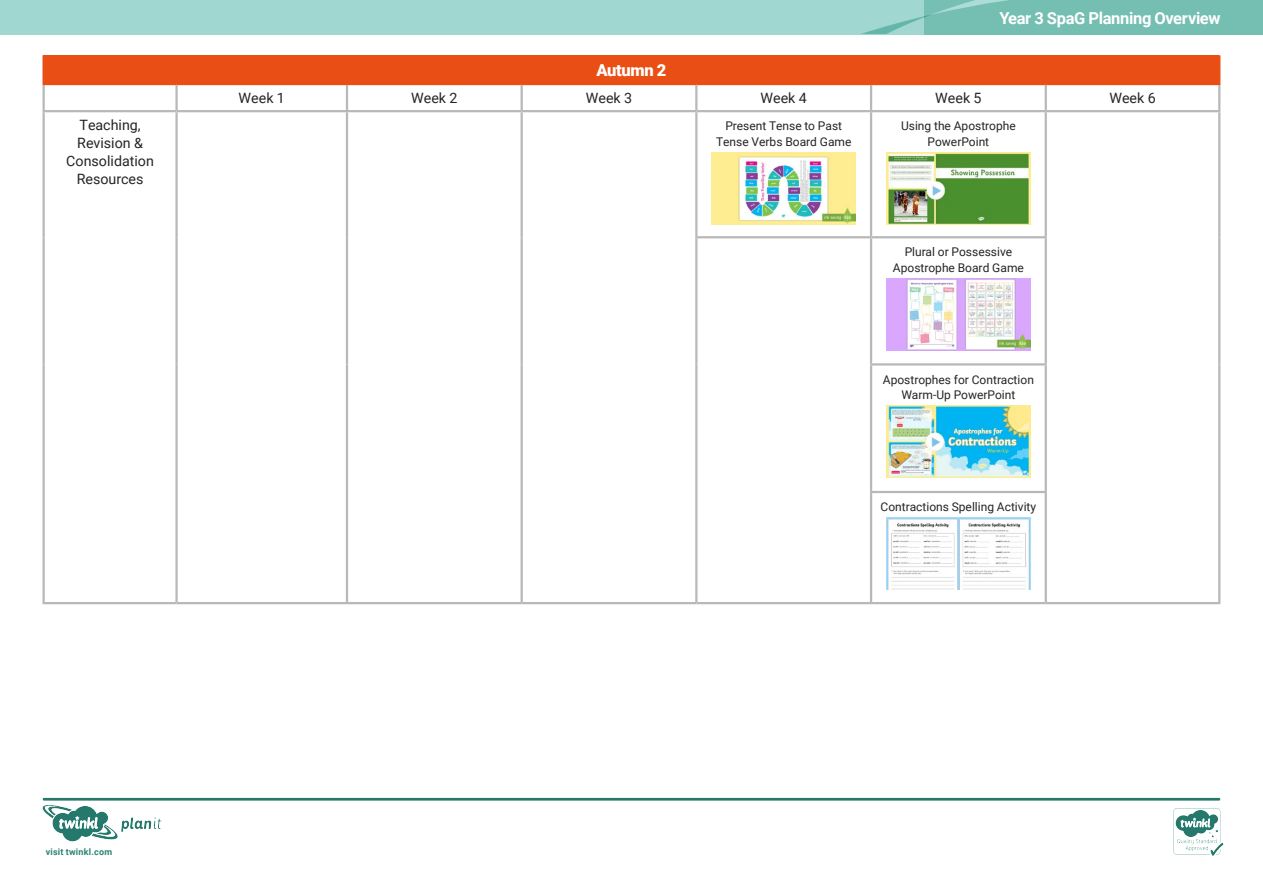
<style>
.page{position:relative;width:1263px;height:893px;background:#fff}
.page>*{position:absolute;margin:0;border:0;box-sizing:border-box;transform-origin:0 0}
.t1{font:700 16.5px "Roboto";letter-spacing:-.02em;color:#fff}
.Table_Headings{font:900 16.5px "Roboto";letter-spacing:-.02em;color:#fff}
.Subheadings{font:14.25px/18px "Roboto";color:#242422;text-align:center}
.Resources_text{font:12px/15.8px "Roboto";color:#242422;text-align:center}
.t2{font:700 9px "Roboto";letter-spacing:.025em;color:#2c8275}
</style>
<div class="page">
<div style="left:44px;top:55px;width:1175px;height:29px;background:#e94e14"></div>
<hr style="left:346px;top:85px;width:2px;height:25px;background:#b9b8b8">
<hr style="left:520px;top:85px;width:3px;height:25px;background:#b9b8b8">
<hr style="left:695px;top:85px;width:2px;height:25px;background:#b9b8b8">
<hr style="left:870px;top:85px;width:2px;height:25px;background:#b9b8b8">
<hr style="left:1045px;top:85px;width:2px;height:25px;background:#b9b8b8">
<hr style="left:1218px;top:85px;width:2px;height:25px;background:#b9b8b8">
<hr style="left:43px;top:85px;width:2px;height:25px;background:#b9b8b8">
<hr style="left:175px;top:85px;width:3px;height:25px;background:#b9b8b8">
<hr style="left:43px;top:110px;width:134px;height:2px;background:#b9b8b8">
<hr style="left:43px;top:112px;width:2px;height:125px;background:#b9b8b8">
<hr style="left:175px;top:112px;width:3px;height:125px;background:#b9b8b8">
<hr style="left:346px;top:112px;width:2px;height:125px;background:#b9b8b8">
<hr style="left:520px;top:112px;width:3px;height:125px;background:#b9b8b8">
<hr style="left:695px;top:112px;width:2px;height:124px;background:#b9b8b8">
<hr style="left:870px;top:112px;width:2px;height:124px;background:#b9b8b8">
<hr style="left:1045px;top:112px;width:2px;height:124px;background:#b9b8b8">
<hr style="left:1218px;top:112px;width:2px;height:125px;background:#b9b8b8">
<hr style="left:43px;top:237px;width:2px;height:127px;background:#b9b8b8">
<hr style="left:175px;top:237px;width:3px;height:127px;background:#b9b8b8">
<hr style="left:346px;top:237px;width:2px;height:127px;background:#b9b8b8">
<hr style="left:520px;top:237px;width:3px;height:127px;background:#b9b8b8">
<hr style="left:695px;top:238px;width:2px;height:126px;background:#b9b8b8">
<hr style="left:870px;top:238px;width:2px;height:125px;background:#b9b8b8">
<hr style="left:1045px;top:238px;width:2px;height:125px;background:#b9b8b8">
<hr style="left:43px;top:364px;width:2px;height:128px;background:#b9b8b8">
<hr style="left:175px;top:364px;width:3px;height:128px;background:#b9b8b8">
<hr style="left:346px;top:364px;width:2px;height:128px;background:#b9b8b8">
<hr style="left:520px;top:364px;width:3px;height:128px;background:#b9b8b8">
<hr style="left:695px;top:364px;width:2px;height:128px;background:#b9b8b8">
<hr style="left:870px;top:366px;width:2px;height:125px;background:#b9b8b8">
<hr style="left:1045px;top:366px;width:2px;height:125px;background:#b9b8b8">
<hr style="left:43px;top:492px;width:2px;height:110px;background:#b9b8b8">
<hr style="left:175px;top:492px;width:3px;height:110px;background:#b9b8b8">
<hr style="left:346px;top:492px;width:2px;height:110px;background:#b9b8b8">
<hr style="left:520px;top:492px;width:3px;height:110px;background:#b9b8b8">
<hr style="left:695px;top:492px;width:2px;height:110px;background:#b9b8b8">
<hr style="left:870px;top:493px;width:2px;height:109px;background:#b9b8b8">
<hr style="left:1045px;top:493px;width:2px;height:109px;background:#b9b8b8">
<hr style="left:43px;top:602px;width:134px;height:2px;background:#b9b8b8">
<hr style="left:43px;top:55px;width:2px;height:28px;background:#e94e14">
<hr style="left:1218px;top:55px;width:2px;height:28px;background:#e94e14">
<hr style="left:43px;top:83px;width:134px;height:2px;background:#e94e14">
<hr style="left:177px;top:83px;width:170px;height:2px;background:#e94e14">
<hr style="left:347px;top:83px;width:175px;height:2px;background:#e94e14">
<hr style="left:522px;top:83px;width:174px;height:2px;background:#e94e14">
<hr style="left:696px;top:83px;width:175px;height:2px;background:#e94e14">
<hr style="left:871px;top:83px;width:175px;height:2px;background:#e94e14">
<hr style="left:1046px;top:83px;width:174px;height:2px;background:#e94e14">
<hr style="left:522px;top:602px;width:174px;height:2px;background:#b9b8b8">
<hr style="left:1218px;top:492px;width:2px;height:110px;background:#b9b8b8">
<hr style="left:1046px;top:110px;width:174px;height:2px;background:#b9b8b8">
<hr style="left:1218px;top:364px;width:2px;height:128px;background:#b9b8b8">
<hr style="left:1218px;top:237px;width:2px;height:127px;background:#b9b8b8">
<hr style="left:177px;top:110px;width:170px;height:2px;background:#b9b8b8">
<hr style="left:347px;top:110px;width:175px;height:2px;background:#b9b8b8">
<hr style="left:522px;top:110px;width:174px;height:2px;background:#b9b8b8">
<hr style="left:696px;top:110px;width:175px;height:2px;background:#b9b8b8">
<hr style="left:871px;top:110px;width:175px;height:2px;background:#b9b8b8">
<hr style="left:695px;top:236px;width:176px;height:2px;background:#b9b8b8">
<hr style="left:871px;top:236px;width:176px;height:2px;background:#b9b8b8">
<hr style="left:870px;top:363px;width:177px;height:3px;background:#b9b8b8">
<hr style="left:870px;top:491px;width:177px;height:2px;background:#b9b8b8">
<hr style="left:696px;top:602px;width:175px;height:2px;background:#b9b8b8">
<hr style="left:871px;top:602px;width:175px;height:2px;background:#b9b8b8">
<hr style="left:177px;top:602px;width:170px;height:2px;background:#b9b8b8">
<hr style="left:347px;top:602px;width:175px;height:2px;background:#b9b8b8">
<hr style="left:1046px;top:602px;width:174px;height:2px;background:#b9b8b8">
<img style="left:712px;top:152px;width:144px;height:72px">
<img style="left:886px;top:153px;width:144px;height:72px">
<img style="left:886px;top:279px;width:144px;height:72px">
<img style="left:886px;top:406px;width:144px;height:72px">
<img style="left:886px;top:518px;width:144px;height:72px">
<div style="left:41px;top:795px;width:1183px;height:62px;background:#a0d7d0;opacity:.4"></div>
<div style="left:0;top:0;width:1263px;height:35px;background:#a0d7d0"></div>
<svg style="left:861px;top:0;width:402px;height:34px"></svg>
<p class="Table_Headings" style="left:596px;top:58px;width:71px">Autumn 2</p>
<h1 class="t1" style="left:999px;top:7px;width:223px">Year 3 SpaG Planning Overview</h1>
<p class="Subheadings" style="left:239px;top:88px;width:48px">Week 1</p>
<p class="Subheadings" style="left:411px;top:88px;width:48px">Week 2</p>
<p class="Subheadings" style="left:586px;top:88px;width:48px">Week 3</p>
<p class="Subheadings" style="left:760px;top:88px;width:48px">Week 4</p>
<p class="Subheadings" style="left:935px;top:88px;width:48px">Week 5</p>
<p class="Subheadings" style="left:1109px;top:88px;width:48px">Week 6</p>
<p class="Subheadings" style="left:66px;top:115px;width:89px">Teaching,<br>Revision &amp;<br>Consolidation<br>Resources</p>
<p class="Resources_text" style="left:716px;top:118px;width:137px">Present Tense to Past<br>Tense Verbs Board Game</p>
<p class="Resources_text" style="left:901px;top:118px;width:116px">Using the Apostrophe<br>PowerPoint</p>
<p class="Resources_text" style="left:893px;top:244px;width:132px">Plural or Possessive<br>Apostrophe Board Game</p>
<p class="Resources_text" style="left:883px;top:371px;width:153px">Apostrophes for Contraction<br>Warm-Up PowerPoint</p>
<p class="t2" style="left:46px;top:845px;width:68px">visit twinkl.com</p>
<p class="Resources_text" style="left:881px;top:499px;width:157px">Contractions Spelling Activity</p>
</div>
